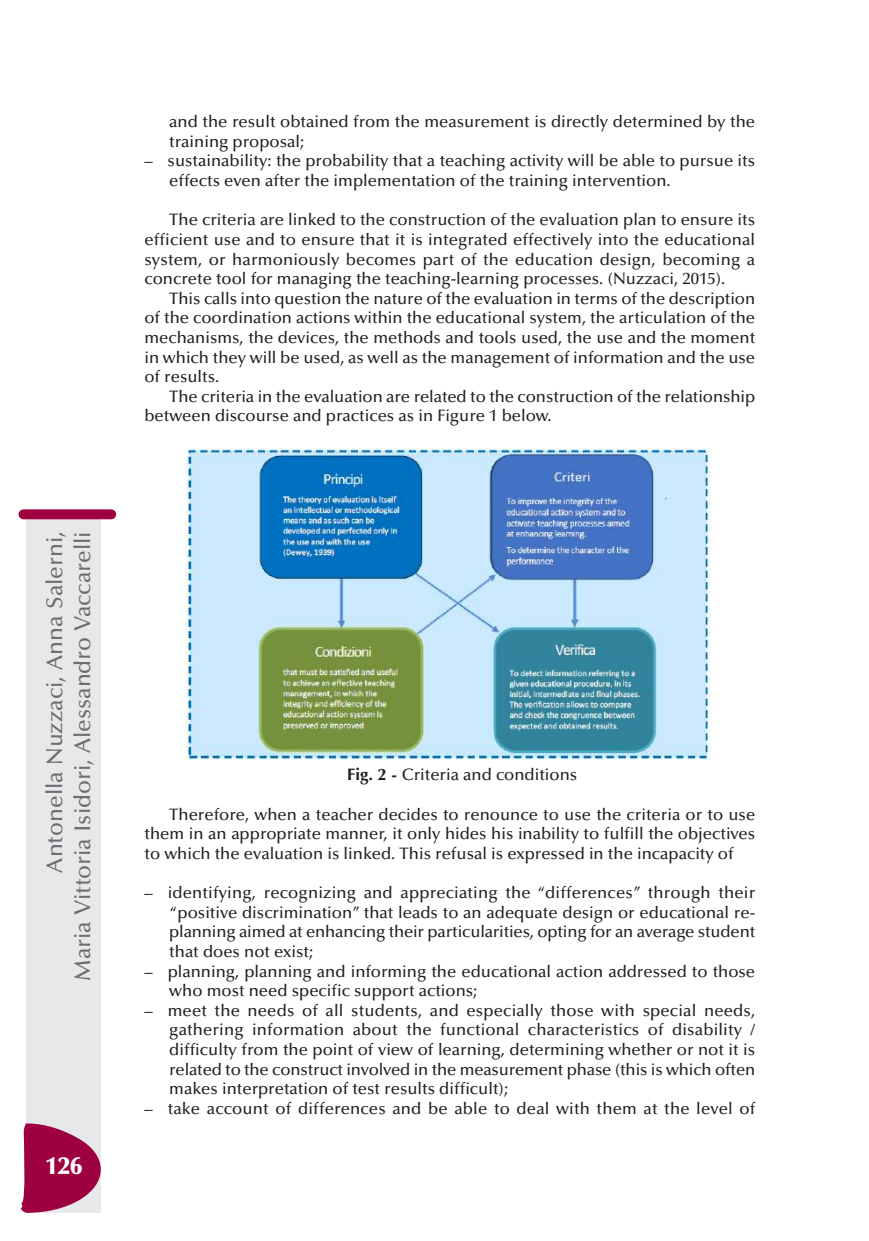
<style>
.page{position:relative;width:869px;height:1241px;background:#fff}
.page>*{position:absolute;margin:0;border:0;box-sizing:border-box;transform-origin:0 0}
.t1{font:900 24.5px "Optima";color:#fff}
.t2{font:500 22.75px/28px "Optima";color:#6c6d70;text-align:right}
.t3{font:500 16.62px/19.6px "Optima";color:#231f20;text-align:justify}
.s1{font-weight:700}
</style>
<div class="page">
<img style="left:185px;top:448px;width:524px;height:311px">
<div style="left:27px;top:517px;width:74px;height:695px;background:#e7e8e9"></div>
<div style="left:19px;top:509px;width:97px;height:10px;background:#9d0140;border-radius:5px"></div>
<svg style="left:21px;top:1122px;width:80px;height:90px"></svg>
<h2 class="t2" style="left:43px;top:980px;width:451px;rotate:-90deg">Antonella Nuzzaci, Anna Salerni,<br>Maria Vittoria Isidori, Alessandro Vaccarelli</h2>
<h1 class="t1" style="left:45px;top:1155px;width:38px">126</h1>
<p class="t3" style="left:169px;top:113px;width:587px">and the result obtained from the measurement is directly determined by the training proposal;</p>
<p class="t3" style="left:169px;top:153px;width:587px;text-indent:-25px">– sustainability: the probability that a teaching activity will be able to pursue its effects even after the implementation of the training intervention.</p>
<p class="t3" style="left:144px;top:211px;width:612px;text-indent:25px">The criteria are linked to the construction of the evaluation plan to ensure its efficient use and to ensure that it is integrated effectively into the educational system, or harmoniously becomes part of the education design, becoming a concrete tool for managing the teaching-learning processes. (Nuzzaci, 2015).</p>
<p class="t3" style="left:144px;top:290px;width:612px;text-indent:25px">This calls into question the nature of the evaluation in terms of the description of the coordination actions within the educational system, the articulation of the mechanisms, the devices, the methods and tools used, the use and the moment in which they will be used, as well as the management of information and the use of results.</p>
<p class="t3" style="left:144px;top:388px;width:612px;text-indent:25px">The criteria in the evaluation are related to the construction of the relationship between discourse and practices as in Figure 1 below.</p>
<p class="t3" style="left:347px;top:766px;width:231px"><span class="s1">Fig. 2 -</span> Criteria and conditions</p>
<p class="t3" style="left:144px;top:805px;width:612px;text-indent:25px">Therefore, when a teacher decides to renounce to use the criteria or to use them in an appropriate manner, it only hides his inability to fulfill the objectives to which the evaluation is linked. This refusal is expressed in the incapacity of</p>
<p class="t3" style="left:169px;top:884px;width:587px;text-indent:-25px">– identifying, recognizing and appreciating the “differences” through their “positive discrimination” that leads to an adequate design or educational re&shy;planning aimed at enhancing their particularities, opting for an average student that does not exist;</p>
<p class="t3" style="left:169px;top:962px;width:587px;text-indent:-25px">– planning, planning and informing the educational action addressed to those who most need specific support actions;</p>
<p class="t3" style="left:169px;top:1001px;width:587px;text-indent:-25px">– meet the needs of all students, and especially those with special needs, gathering information about the functional characteristics of disability / difficulty from the point of view of learning, determining whether or not it is related to the construct involved in the measurement phase (this is which often makes interpretation of test results difficult);</p>
<p class="t3" style="left:144px;top:1099px;width:612px">– take account of differences and be able to deal with them at the level of</p>
</div>
